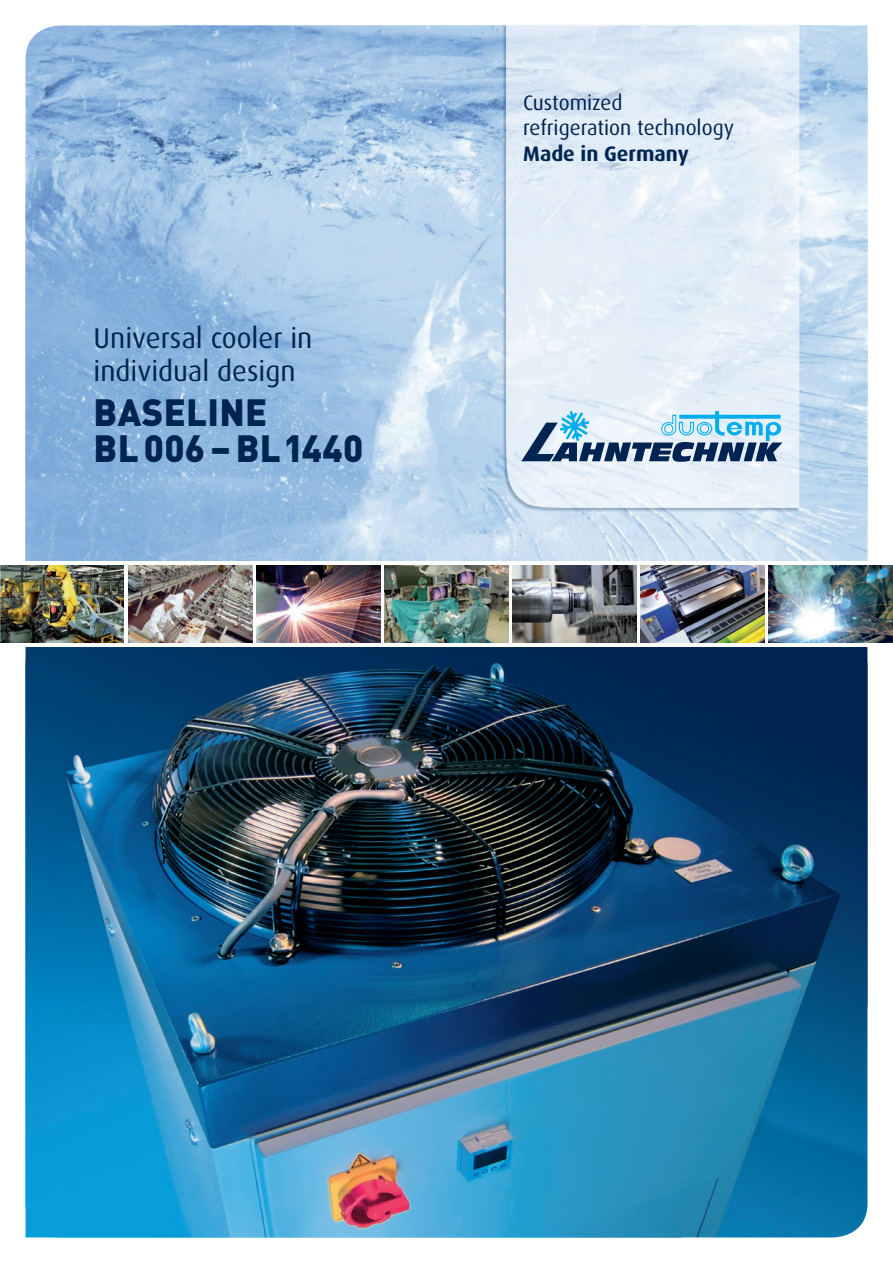
<style>
.page{position:relative;width:893px;height:1263px;background:#fff}
.page>*{position:absolute;margin:0;border:0;box-sizing:border-box;transform-origin:0 0}
.t1{font:900 37.5px/36px "DIN";letter-spacing:.01em;color:#002451}
.t2{font:28.5px/33px "Dax";color:#002451}
.t3{font:21px/25.5px "Dax";color:#002451}
.t4{font:700 21px "Dax";color:#002451}
</style>
<div class="page">
<img style="left:26px;top:26px;width:841px;height:535px">
<img style="left:26px;top:647px;width:841px;height:590px">
<svg style="left:506px;top:25px;width:293px;height:484px;background:#e1ecf6"></svg>
<svg style="left:521px;top:423px;width:261px;height:39px;background:#7b91aa"></svg>
<img style="left:560px;top:411px;width:30px;height:29px">
<img style="left:661px;top:412px;width:121px;height:28px">
<img style="left:0;top:565px;width:893px;height:78px">
<img style="left:1px;top:566px;width:123px;height:76px">
<img style="left:128px;top:566px;width:124px;height:76px">
<img style="left:256px;top:566px;width:124px;height:76px">
<img style="left:384px;top:566px;width:124px;height:76px">
<img style="left:513px;top:566px;width:124px;height:76px">
<img style="left:641px;top:566px;width:124px;height:76px">
<img style="left:769px;top:566px;width:124px;height:76px">
<img style="left:0;top:566px;width:1px;height:76px">
<p class="t2" style="left:94px;top:322px;width:220px">Universal cooler in individual design</p>
<h1 class="t1" style="left:94px;top:392px;width:271px">BASELINE<br>BL 006 – BL 1440</h1>
<p class="t3" style="left:523px;top:90px;width:212px">Customized refrigeration technology</p>
<p class="t4" style="left:523px;top:142px;width:167px">Made in Germany</p>
</div>
